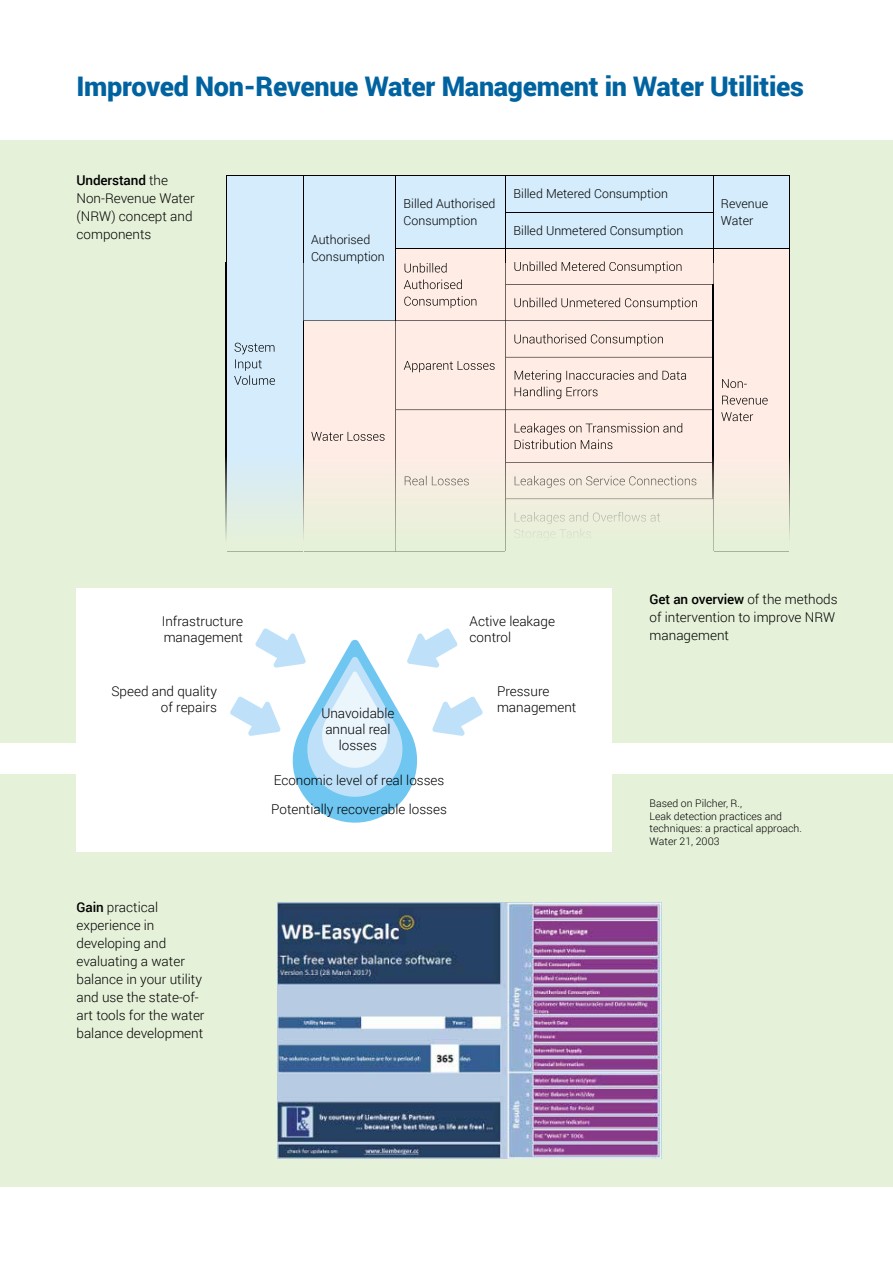
<style>
.page{position:relative;width:893px;height:1263px;background:#fff}
.page>*{position:absolute;margin:0;border:0;box-sizing:border-box;transform-origin:0 0}
.t1{font:900 27px "Roboto";letter-spacing:-.01em;color:#0063a0}
.t2{font:300 13.5px/18px "Roboto";color:#000}
.t3{font:300 12.45px/16.5px "Roboto";color:#000}
.t4{font:300 10.5px/12.6px "Roboto";color:#000}
.s1{font-weight:500}
</style>
<div class="page">
<div style="left:0;top:774px;width:893px;height:412px;background:#e6f1d9"></div>
<img style="left:278px;top:902px;width:383px;height:257px">
<div style="left:0;top:140px;width:893px;height:603px;background:#e6f1d9"></div>
<div style="left:227px;top:177px;width:563px;height:86px;background:#d4ecfb"></div>
<svg style="left:304px;top:248px;width:486px;height:15px;background:#f4eae8"></svg>
<hr style="left:226px;top:176px;width:77px;height:1px;background:#000">
<hr style="left:226px;top:176px;width:1px;height:36px;background:#000">
<hr style="left:226px;top:212px;width:1px;height:36px;background:#000">
<hr style="left:226px;top:248px;width:1px;height:37px;background:#000">
<hr style="left:303px;top:176px;width:93px;height:1px;background:#000">
<hr style="left:303px;top:176px;width:1px;height:36px;background:#000">
<hr style="left:303px;top:212px;width:1px;height:36px;background:#000">
<hr style="left:303px;top:248px;width:1px;height:37px;background:#000">
<hr style="left:396px;top:176px;width:110px;height:1px;background:#000">
<hr style="left:396px;top:176px;width:1px;height:36px;background:#000">
<hr style="left:396px;top:212px;width:1px;height:36px;background:#000">
<hr style="left:506px;top:176px;width:207px;height:1px;background:#000">
<hr style="left:505px;top:176px;width:1px;height:36px;background:#000">
<hr style="left:713px;top:176px;width:77px;height:1px;background:#000">
<hr style="left:713px;top:176px;width:1px;height:36px;background:#000">
<hr style="left:790px;top:176px;width:1px;height:36px;background:#000">
<hr style="left:790px;top:212px;width:1px;height:36px;background:#000">
<hr style="left:505px;top:212px;width:208px;height:1px;background:#000">
<hr style="left:505px;top:212px;width:1px;height:36px;background:#000">
<hr style="left:713px;top:212px;width:1px;height:36px;background:#000">
<hr style="left:396px;top:248px;width:110px;height:1px;background:#000">
<hr style="left:396px;top:248px;width:1px;height:37px;background:#000">
<hr style="left:506px;top:248px;width:207px;height:1px;background:#000">
<hr style="left:505px;top:248px;width:1px;height:36px;background:#000">
<hr style="left:713px;top:248px;width:77px;height:1px;background:#000">
<hr style="left:713px;top:248px;width:1px;height:36px;background:#000">
<hr style="left:790px;top:248px;width:1px;height:37px;background:#000">
<div style="left:77px;top:588px;width:535px;height:264px;background:#fff"></div>
<svg style="left:230px;top:628px;width:253px;height:195px"></svg>
<svg style="left:227px;top:263px;width:76px;height:289px"></svg>
<svg style="left:304px;top:263px;width:486px;height:289px"></svg>
<img style="left:226px;top:285px;width:1px;height:36px">
<img style="left:226px;top:321px;width:1px;height:218px">
<svg style="left:303px;top:263px;width:1px;height:22px"></svg>
<img style="left:303px;top:285px;width:1px;height:36px">
<svg style="left:396px;top:263px;width:1px;height:22px"></svg>
<img style="left:396px;top:285px;width:1px;height:267px">
<svg style="left:505px;top:263px;width:1px;height:21px"></svg>
<svg style="left:713px;top:263px;width:1px;height:21px"></svg>
<svg style="left:790px;top:263px;width:1px;height:22px"></svg>
<img style="left:505px;top:284px;width:208px;height:1px">
<img style="left:505px;top:285px;width:1px;height:267px">
<img style="left:713px;top:285px;width:1px;height:267px">
<img style="left:304px;top:321px;width:409px;height:1px">
<img style="left:303px;top:321px;width:1px;height:217px">
<img style="left:505px;top:357px;width:208px;height:1px">
<img style="left:396px;top:410px;width:110px;height:1px">
<svg style="left:506px;top:410px;width:207px;height:142px"></svg>
<img style="left:505px;top:462px;width:208px;height:1px">
<img style="left:505px;top:499px;width:208px;height:1px">
<img style="left:235px;top:343px;width:40px;height:11px">
<img style="left:235px;top:359px;width:27px;height:12px">
<img style="left:234px;top:375px;width:41px;height:10px">
<img style="left:312px;top:263px;width:72px;height:1px">
<img style="left:405px;top:263px;width:42px;height:10px">
<img style="left:404px;top:280px;width:59px;height:9px">
<img style="left:404px;top:296px;width:72px;height:12px">
<img style="left:514px;top:263px;width:167px;height:10px">
<img style="left:722px;top:379px;width:25px;height:9px">
<img style="left:722px;top:396px;width:46px;height:9px">
<img style="left:721px;top:412px;width:32px;height:9px">
<img style="left:514px;top:298px;width:183px;height:12px">
<img style="left:311px;top:432px;width:74px;height:9px">
<img style="left:404px;top:361px;width:91px;height:11px">
<img style="left:514px;top:334px;width:149px;height:12px">
<img style="left:515px;top:370px;width:172px;height:12px">
<img style="left:515px;top:387px;width:83px;height:12px">
<img style="left:405px;top:476px;width:64px;height:9px">
<img style="left:515px;top:423px;width:168px;height:12px">
<img style="left:515px;top:439px;width:97px;height:10px">
<img style="left:515px;top:476px;width:181px;height:12px">
<img style="left:515px;top:512px;width:146px;height:12px">
<img style="left:514px;top:529px;width:77px;height:12px">
<h1 class="t1" style="left:77px;top:67px;width:729px">Improved Non-Revenue Water Management in Water Utilities</h1>
<p class="t2" style="left:77px;top:171px;width:120px"><span class="s1">Understand</span> the<br>Non-Revenue Water (NRW) concept and components</p>
<p class="t3" style="left:311px;top:231px;width:75px">Authorised<br>Consumption</p>
<p class="t3" style="left:404px;top:195px;width:93px">Billed Authorised<br>Consumption</p>
<p class="t3" style="left:513px;top:185px;width:156px">Billed Metered Consumption</p>
<p class="t3" style="left:513px;top:222px;width:171px">Billed Unmetered Consumption</p>
<p class="t3" style="left:721px;top:195px;width:49px">Revenue<br>Water</p>
<p class="t2" style="left:162px;top:612px;width:83px;line-height:16.2px">Infrastructure management</p>
<p class="t2" style="left:470px;top:612px;width:87px;line-height:16.2px">Active leakage control</p>
<p class="t2" style="left:112px;top:682px;width:107px;line-height:16.2px;text-align:right">Speed and quality of repairs</p>
<p class="t2" style="left:77px;top:898px;width:130px"><span class="s1">Gain</span> practical experience in developing and evaluating a water balance in your utility and use the state-of&shy;art tools for the water balance development</p>
<p class="t2" style="left:321px;top:704px;width:75px;line-height:16.2px;text-align:center">Unavoidable annual real losses</p>
<p class="t2" style="left:271px;top:765px;width:177px;line-height:28.8px">Economic level of real losses<br>Potentially recoverable losses</p>
<p class="t2" style="left:497px;top:682px;width:81px;line-height:16.2px">Pressure management</p>
<p class="t2" style="left:650px;top:590px;width:189px"><span class="s1">Get an overview</span> of the methods of intervention to improve NRW management</p>
<p class="t4" style="left:650px;top:797px;width:154px">Based on Pilcher, R.,<br>Leak detection practices and techniques: a practical approach.<br>Water 21, 2003</p>
</div>
